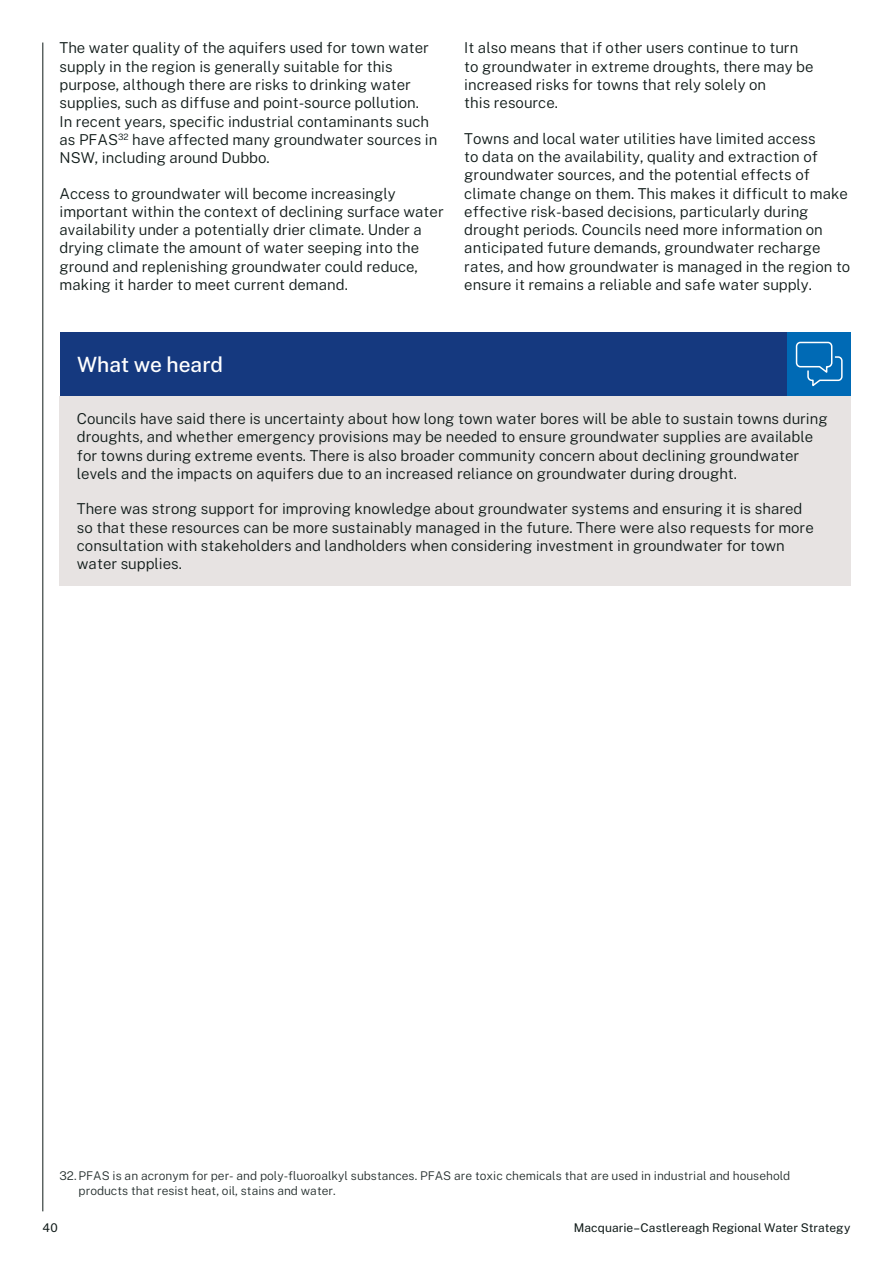
<style>
.page{position:relative;width:893px;height:1263px;background:#fff}
.page>*{position:absolute;margin:0;border:0;box-sizing:border-box;transform-origin:0 0}
.t1{font:500 21px "Public Sans";letter-spacing:-.005em;color:#fff}
.t2{font:300 15px/18.3px "Public Sans";color:#0f1a18}
.t3{font:300 12px/15px "Public Sans";color:#252f2e}
.t4{font:12px "Public Sans";color:#0f1a18}
</style>
<div class="page">
<div style="left:60px;top:396px;width:791px;height:190px;background:#e7e3e2"></div>
<div style="left:60px;top:332px;width:791px;height:64px;background:#15397f"></div>
<div style="left:787px;top:332px;width:64px;height:64px;background:#006ab5"></div>
<svg style="left:795px;top:341px;width:48px;height:46px"></svg>
<hr style="left:43px;top:43px;width:1px;height:1168px;background:#0f1a18">
<p class="t2" style="left:60px;top:38px;width:379px">The water quality of the aquifers used for town water supply in the region is generally suitable for this purpose, although there are risks to drinking water supplies, such as diffuse and point-source pollution.<br>In recent years, specific industrial contaminants such as PFAS<sup>32</sup> have affected many groundwater sources in</p>
<p class="t2" style="left:60px;top:148px;width:212px">NSW, including around Dubbo.</p>
<p class="t2" style="left:60px;top:183px;width:386px">Access to groundwater will become increasingly important within the context of declining surface water availability under a potentially drier climate. Under a drying climate the amount of water seeping into the ground and replenishing groundwater could reduce, making it harder to meet current demand.</p>
<p class="t2" style="left:464px;top:38px;width:351px">It also means that if other users continue to turn to groundwater in extreme droughts, there may be increased risks for towns that rely solely on<br>this resource.</p>
<p class="t2" style="left:464px;top:128px;width:388px">Towns and local water utilities have limited access<br>to data on the availability, quality and extraction of groundwater sources, and the potential effects of climate change on them. This makes it difficult to make effective risk-based decisions, particularly during drought periods. Councils need more information on anticipated future demands, groundwater recharge rates, and how groundwater is managed in the region to ensure it remains a reliable and safe water supply.</p>
<p class="t1" style="left:77px;top:349px;width:147px">What we heard</p>
<p class="t2" style="left:77px;top:408px;width:752px">Councils have said there is uncertainty about how long town water bores will be able to sustain towns during droughts, and whether emergency provisions may be needed to ensure groundwater supplies are available for towns during extreme events. There is also broader community concern about declining groundwater levels and the impacts on aquifers due to an increased reliance on groundwater during drought.</p>
<p class="t2" style="left:77px;top:499px;width:738px">There was strong support for improving knowledge about groundwater systems and ensuring it is shared so that these resources can be more sustainably managed in the future. There were also requests for more consultation with stakeholders and landholders when considering investment in groundwater for town water supplies.</p>
<p class="t3" style="left:79px;top:1167px;width:713px;text-indent:-19px">32. PFAS is an acronym for per- and poly-fluoroalkyl substances. PFAS are toxic chemicals that are used in industrial and household products that resist heat, oil, stains and water.</p>
<p class="t4" style="left:43px;top:1219px;width:17px">40</p>
<p class="t4" style="left:574px;top:1219px;width:278px">Macquarie–Castlereagh Regional Water Strategy</p>
</div>
